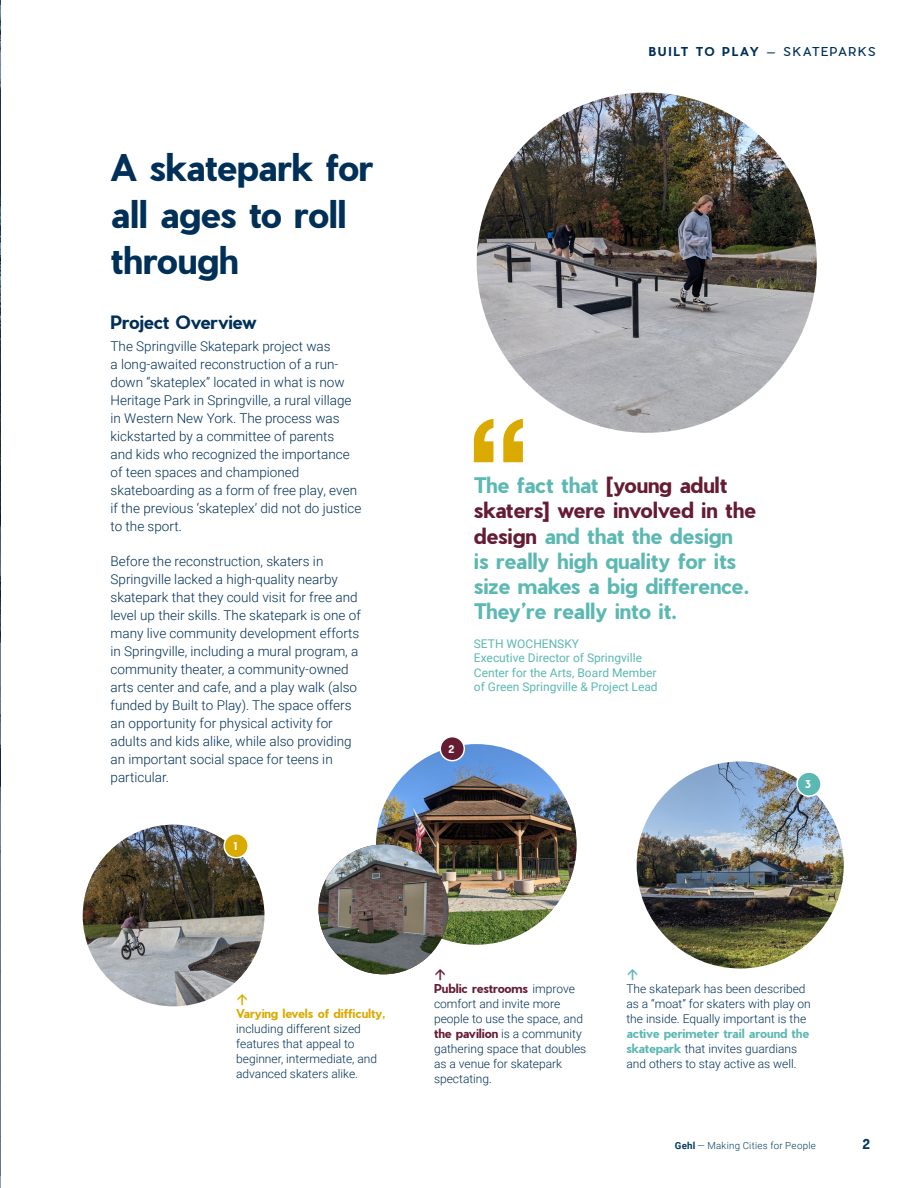
<style>
.page{position:relative;width:918px;height:1188px;background:#fff}
.page>*{position:absolute;margin:0;border:0;box-sizing:border-box;transform-origin:0 0}
.Heading_2{font:700 36px/46.5px "Pier Sans";letter-spacing:-.01em;color:#003057}
.Big_Quotes_-_teal{font:700 21px/25.2px "Pier Sans";color:#5cb8b2}
.Heading_4{font:700 18px "Pier Sans";letter-spacing:-.015em;color:#003057}
.Intro_text{font:300 13.5px/18px "Roboto";color:#003057}
.t1{font:700 13.5px "Pier Sans";color:#003c5d}
.Subtext_heading{font:300 12px/15px "Roboto";color:#003057}
.Paragraph_Style_2{font:12px "Roboto";color:#5cb8b2}
.t2{font:700 12px "Pier Sans";letter-spacing:.14em;color:#003057}
.Subtext_heading-2{font:700 12px "DINOT";color:#5cb8b2}
.Subtext_heading-3{font:700 12px "DINOT";color:#daaa00}
.Subtext_heading-4{font:700 12px "DINOT";color:#651c32}
.Circle_numbers_negat{font:700 10.5px "Pier Sans";color:#fff}
.t3{font:300 9.75px "Roboto";letter-spacing:.025em;color:#003c5d}
.s1{font-family:"Pier Sans";font-weight:700;color:#daaa00}
.s2{font-weight:400}
.s3{color:#651c32}
.s4{font-family:"Pier Sans";font-weight:700;color:#651c32}
.s5{font-family:"Pier Sans";font-weight:700;color:#5cb8b2}
.s6{font-weight:700}
</style>
<div class="page">
<img style="left:637px;top:761px;width:207px;height:208px;border-radius:104px">
<img style="left:477px;top:93px;width:340px;height:340px;border-radius:170px">
<img style="left:376px;top:744px;width:201px;height:201px;border-radius:100px">
<img style="left:83px;top:825px;width:181px;height:181px;border-radius:91px">
<img style="left:319px;top:844px;width:129px;height:130px;border-radius:65px">
<div style="left:224px;top:834px;width:24px;height:24px;background:#daaa00;border-radius:50%"></div>
<div style="left:223px;top:833px;width:26px;height:26px;border:2px solid #fff;border-radius:50%"></div>
<div style="left:797px;top:772px;width:24px;height:24px;background:#5cb8b2;border-radius:50%"></div>
<div style="left:796px;top:771px;width:26px;height:26px;border:2px solid #fff;border-radius:50%"></div>
<div style="left:440px;top:737px;width:24px;height:24px;background:#651c32;border-radius:50%"></div>
<div style="left:440px;top:736px;width:25px;height:25px;border:2px solid #fff;border-radius:50%"></div>
<svg style="left:0;top:0;width:1px;height:1188px"></svg>
<svg style="left:474px;top:419px;width:49px;height:43px"></svg>
<p class="Heading_2" style="left:111px;top:144px;width:265px">A skatepark for all ages to roll through</p>
<p class="Heading_4" style="left:111px;top:310px;width:148px">Project Overview</p>
<p class="Intro_text" style="left:111px;top:337px;width:252px">The Springville Skatepark project was<br>a long-awaited reconstruction of a run&shy;down “skateplex” located in what is now Heritage Park in Springville, a rural village in Western New York. The process was kickstarted by a committee of parents<br>and kids who recognized the importance of teen spaces and championed skateboarding as a form of free play, even if the previous ‘skateplex’ did not do justice to the sport.</p>
<p class="Intro_text" style="left:111px;top:552px;width:252px">Before the reconstruction, skaters in Springville lacked a high-quality nearby skatepark that they could visit for free and level up their skills. The skatepark is one of many live community development efforts in Springville, including a mural program, a community theater, a community-owned arts center and cafe, and a play walk (also funded by Built to Play). The space offers an opportunity for physical activity for adults and kids alike, while also providing an important social space for teens in particular.</p>
<p class="Circle_numbers_negat" style="left:233px;top:839px;width:5px">1</p>
<p class="Subtext_heading-3" style="left:236px;top:991px;width:14px">↑</p>
<p class="Subtext_heading" style="left:236px;top:1006px;width:151px"><span class="s1">Varying levels of difficulty, </span>including different sized features that appeal to beginner, intermediate, and advanced skaters alike.</p>
<p class="t2" style="left:649px;top:43px;width:228px">BUILT TO PLAY <span class="s2">— SKATEPARKS</span></p>
<p class="Big_Quotes_-_teal" style="left:474px;top:473px;width:284px">The fact that <span class="s3">[young adult skaters] were involved in the design</span> and that the design<br>is really high quality for its size makes a big difference.<br>They’re really into it.</p>
<p class="Paragraph_Style_2" style="left:474px;top:635px;width:107px">SETH WOCHENSKY</p>
<p class="Paragraph_Style_2" style="left:474px;top:650px;width:170px">Executive Director of Springville</p>
<p class="Paragraph_Style_2" style="left:474px;top:664px;width:184px">Center for the Arts, Board Member</p>
<p class="Paragraph_Style_2" style="left:474px;top:678px;width:185px">of Green Springville &amp; Project Lead</p>
<p class="Circle_numbers_negat" style="left:448px;top:742px;width:7px">2</p>
<p class="Circle_numbers_negat" style="left:805px;top:777px;width:8px">3</p>
<p class="Subtext_heading-4" style="left:434px;top:966px;width:14px">↑</p>
<p class="Subtext_heading" style="left:434px;top:981px;width:154px"><span class="s4">Public restrooms</span> improve comfort and invite more people to use the space, and <span class="s4">the pavilion</span> is a community gathering space that doubles as a venue for skatepark spectating.</p>
<p class="Subtext_heading-2" style="left:626px;top:966px;width:14px">↑</p>
<p class="Subtext_heading" style="left:626px;top:981px;width:186px">The skatepark has been described as a “moat” for skaters with play on the inside. Equally important is the <span class="s5">active perimeter trail around the skatepark</span> that invites guardians and others to stay active as well.</p>
<p class="t3" style="left:675px;top:1138px;width:143px"><span class="s6">Gehl</span> — Making Cities for People</p>
<p class="t1" style="left:862px;top:1137px;width:9px">2</p>
</div>
